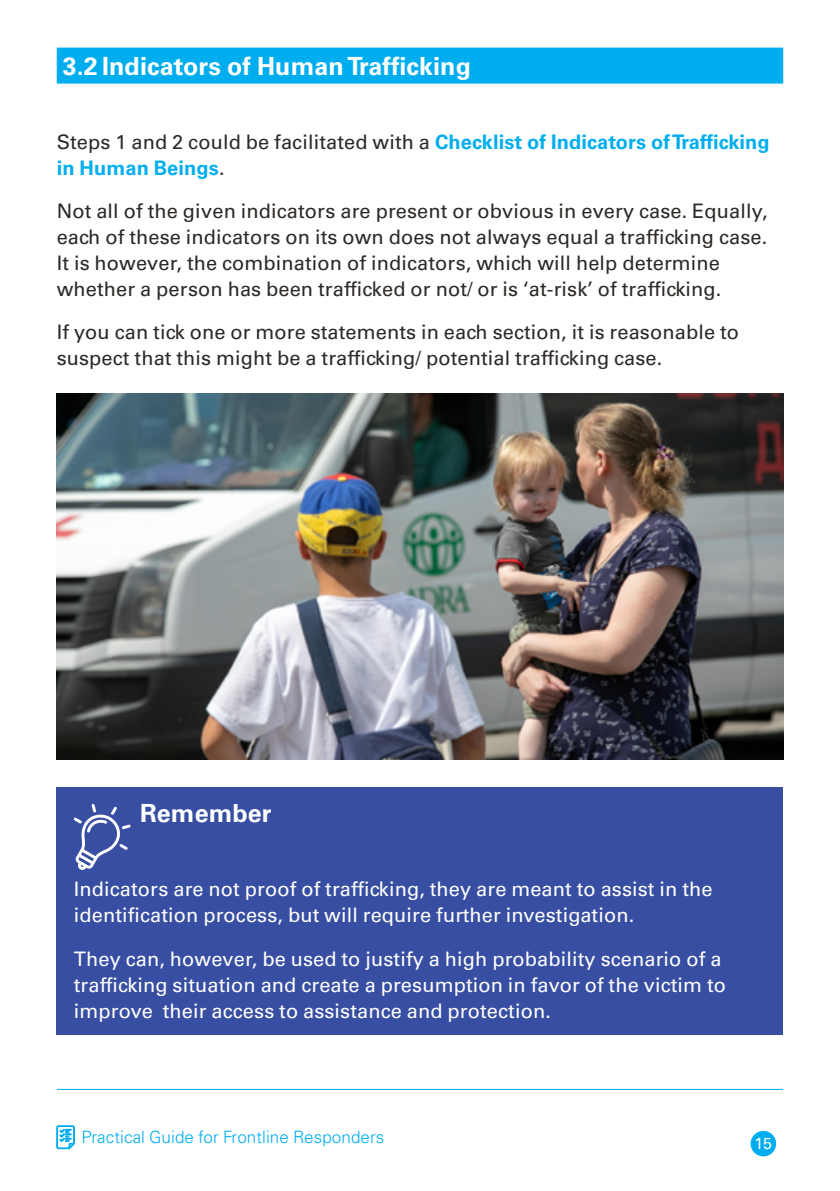
<style>
.page{position:relative;width:840px;height:1191px;background:#fff}
.page>*{position:absolute;margin:0;border:0;box-sizing:border-box;transform-origin:0 0}
.Mobile_B_header_blue{font:700 25px "Univers LT Pro 65";letter-spacing:.005em;color:#fff}
.Mobile_B_header_blac{font:700 25px "Univers LT Pro 65";letter-spacing:.005em;color:#fff}
.Mobile_MT{font:20px/26px "Univers LT Std";letter-spacing:.005em;color:#2d2926}
.Mobile_MT-2{font:20px/26px "Univers LT Std";letter-spacing:.005em;color:#fff}
.Mobile_MT-3{font:700 20px/26px "Univers LT Std";letter-spacing:.005em;color:#00aeef}
.t1{font:300 17px "Univers LT Std";letter-spacing:.005em;color:#00aeef}
.t2{font:16px "Univers LT Std";color:#fff}
.s1{font-weight:400;color:#2d2926}
</style>
<div class="page">
<div style="left:750px;top:1130px;width:25px;height:26px;background:#00aeef;border-radius:50%"></div>
<hr style="left:57px;top:1089px;width:725px;height:1px;background:#00aeef">
<svg style="left:56px;top:1125px;width:19px;height:24px"></svg>
<div style="left:57px;top:48px;width:725px;height:36px;background:#00aeef"></div>
<div style="left:57px;top:787px;width:725px;height:247px;background:#374ea2"></div>
<svg style="left:73px;top:804px;width:58px;height:66px"></svg>
<img style="left:57px;top:393px;width:725px;height:366px">
<p class="Mobile_B_header_blue" style="left:63px;top:51px;width:409px">3.2 Indicators of Human Trafficking</p>
<p class="Mobile_MT-3" style="left:57px;top:129px;width:714px"><span class="s1">Steps 1 and 2 could be facilitated with a</span> Checklist of Indicators of Trafficking in Human Beings<span class="s1">.</span></p>
<p class="Mobile_MT" style="left:57px;top:198px;width:712px">Not all of the given indicators are present or obvious in every case. Equally, each of these indicators on its own does not always equal a trafficking case.<br>It is however, the combination of indicators, which will help determine whether a person has been trafficked or not/ or is ‘at-risk’ of trafficking.</p>
<p class="Mobile_MT" style="left:57px;top:319px;width:683px">If you can tick one or more statements in each section, it is reasonable to suspect that this might be a trafficking/ potential trafficking case.</p>
<p class="Mobile_B_header_blac" style="left:140px;top:798px;width:133px">Remember</p>
<p class="Mobile_MT-2" style="left:74px;top:876px;width:640px">Indicators are not proof of trafficking, they are meant to assist in the identification process, but will require further investigation.</p>
<p class="Mobile_MT-2" style="left:74px;top:945px;width:653px">They can, however, be used to justify a high probability scenario of a trafficking situation and create a presumption in favor of the victim to improve their access to assistance and protection.</p>
<p class="t1" style="left:81px;top:1126px;width:304px">Practical Guide for Frontline Responders</p>
<p class="t2" style="left:754px;top:1133px;width:19px">15</p>
</div>
